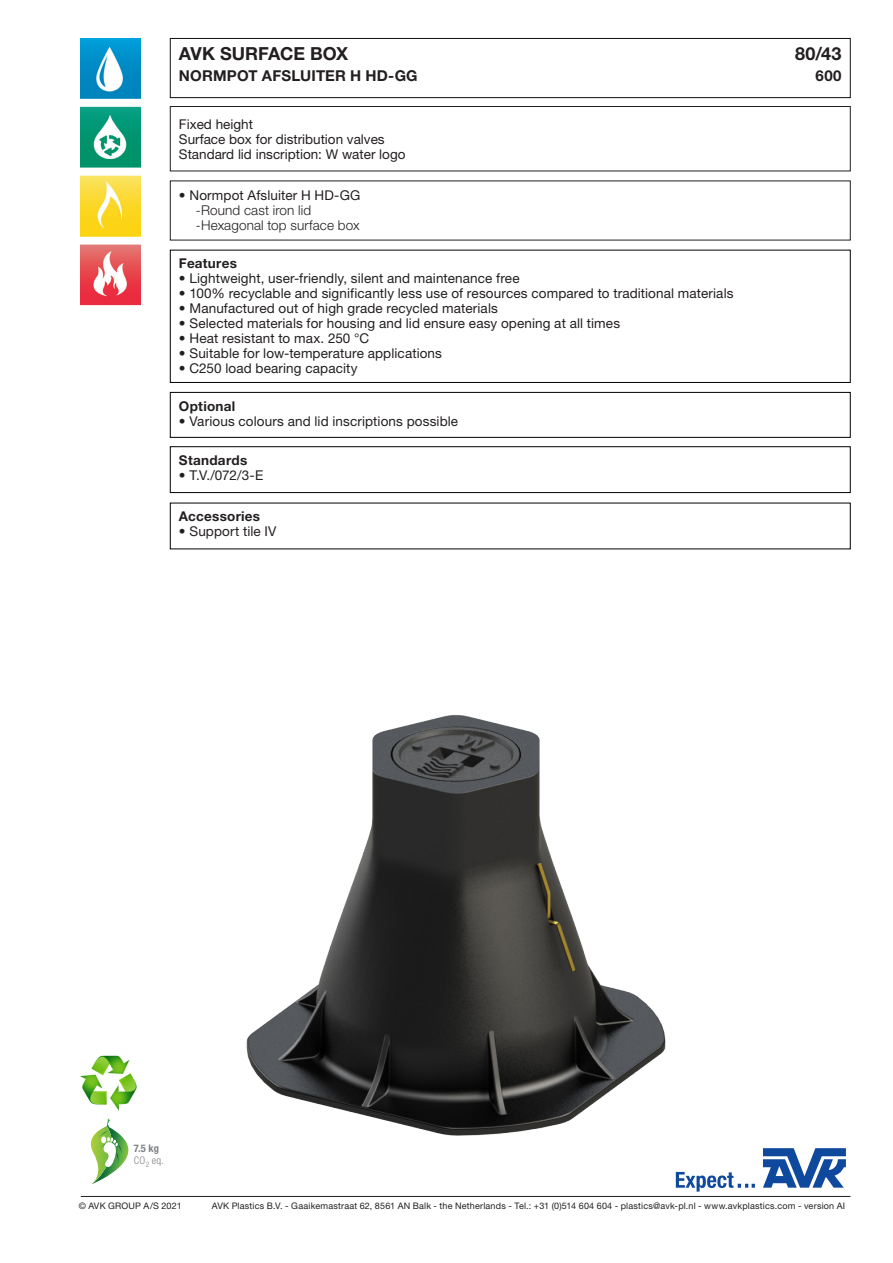
<style>
.page{position:relative;width:893px;height:1263px;background:#fff}
.page>*{position:absolute;margin:0;border:0;box-sizing:border-box;transform-origin:0 0}
.Headline{font:700 18px "Helvetica Neue LT Pro";color:#231f20}
.Headline-2{font:700 15px "Helvetica Neue LT Pro";letter-spacing:.01em;color:#231f20}
.Body_copy{font:13.5px "Helvetica Neue LT Pro";letter-spacing:.01em;color:#231f20}
.body_copy_bullet{font:13.5px "Helvetica Neue LT Pro";letter-spacing:.01em;color:#231f20}
.Body_copy-2{font:300 13.5px "Helvetica Neue LT Pro";letter-spacing:.01em;color:#231f20}
.Body_copy_headline{font:700 13.5px "Helvetica Neue LT Pro";letter-spacing:.02em;color:#231f20}
.body_copy_bullet-2{font:700 13.5px "Helvetica Neue LT Pro";letter-spacing:.02em;color:#231f20}
.Body_copy-3{font:300 condensed 10.5px "Helvetica Neue LT Pro";color:#808285}
.Body_copy-4{font:700 condensed 10.5px "Helvetica Neue LT Pro";color:#808285}
.Address_and_copyrigh{font:9px "Helvetica Neue LT Pro";letter-spacing:.025em;color:#231f20}
</style>
<div class="page">
<img style="left:80px;top:715px;width:620px;height:482px">
<div style="left:170px;top:106px;width:680px;height:65px;border:1px solid #231f20"></div>
<img style="left:81px;top:38px;width:59px;height:822px">
<svg style="left:763px;top:1148px;width:83px;height:40px"></svg>
<svg style="left:676px;top:1172px;width:79px;height:19px"></svg>
<hr style="left:81px;top:1196px;width:769px;height:1px;background:#231f20">
<img style="left:80px;top:1054px;width:58px;height:58px">
<svg style="left:84px;top:1118px;width:47px;height:66px"></svg>
<div style="left:170px;top:38px;width:680px;height:60px;border:1px solid #0c1010"></div>
<div style="left:170px;top:446px;width:680px;height:47px;border:1px solid #000"></div>
<div style="left:170px;top:392px;width:680px;height:46px;border:1px solid #000"></div>
<div style="left:170px;top:250px;width:680px;height:133px;border:1px solid #000"></div>
<p class="Headline" style="left:179px;top:42px;width:171px">AVK SURFACE BOX</p>
<p class="Headline" style="left:795px;top:42px;width:48px">80/43</p>
<p class="Headline-2" style="left:179px;top:66px;width:240px">NORMPOT AFSLUITER H HD-GG</p>
<p class="Headline-2" style="left:815px;top:66px;width:28px">600</p>
<p class="Body_copy" style="left:179px;top:116px;width:76px">Fixed height</p>
<p class="Body_copy" style="left:179px;top:131px;width:207px">Surface box for distribution valves</p>
<p class="Body_copy" style="left:179px;top:146px;width:228px">Standard lid inscription: W water logo</p>
<p class="Body_copy" style="left:179px;top:187px;width:183px">• Normpot Afsluiter H HD-GG</p>
<p class="Body_copy-2" style="left:196px;top:202px;width:117px">-Round cast iron lid</p>
<p class="Body_copy-2" style="left:196px;top:217px;width:165px">-Hexagonal top surface box</p>
<p class="Body_copy_headline" style="left:179px;top:255px;width:60px">Features</p>
<p class="Body_copy" style="left:179px;top:271px;width:342px">• Lightweight, user-friendly, silent and maintenance free</p>
<p class="Body_copy" style="left:179px;top:286px;width:556px">• 100% recyclable and significantly less use of resources compared to traditional materials</p>
<p class="Body_copy" style="left:179px;top:301px;width:320px">• Manufactured out of high grade recycled materials</p>
<p class="Body_copy" style="left:179px;top:316px;width:443px">• Selected materials for housing and lid ensure easy opening at all times</p>
<p class="Body_copy" style="left:179px;top:331px;width:192px">• Heat resistant to max. 250 °C</p>
<p class="Body_copy" style="left:179px;top:346px;width:265px">• Suitable for low-temperature applications</p>
<p class="body_copy_bullet" style="left:179px;top:361px;width:180px">• C250 load bearing capacity</p>
<p class="body_copy_bullet-2" style="left:179px;top:398px;width:58px">Optional</p>
<p class="body_copy_bullet" style="left:179px;top:413px;width:281px">• Various colours and lid inscriptions possible</p>
<p class="Body_copy_headline" style="left:179px;top:452px;width:70px">Standards</p>
<p class="Body_copy" style="left:179px;top:467px;width:86px">• T.V./072/3-E</p>
<p class="Body_copy_headline" style="left:179px;top:508px;width:83px">Accessories</p>
<p class="Body_copy" style="left:179px;top:523px;width:99px">• Support tile IV</p>
<p class="Body_copy-4" style="left:134px;top:1141px;width:27px">7.5 kg</p>
<p class="Body_copy-3" style="left:134px;top:1154px;width:31px">CO<sub>2</sub> eq.</p>
<p class="Address_and_copyrigh" style="left:79px;top:1201px;width:105px">© AVK GROUP A/S 2021</p>
<p class="Address_and_copyrigh" style="left:212px;top:1201px;width:635px">AVK Plastics B.V. - Gaaikemastraat 62, 8561 AN Balk - the Netherlands - Tel.: +31 (0)514 604 604 - plastics@avk-pl.nl - www.avkplastics.com - version AI</p>
</div>
